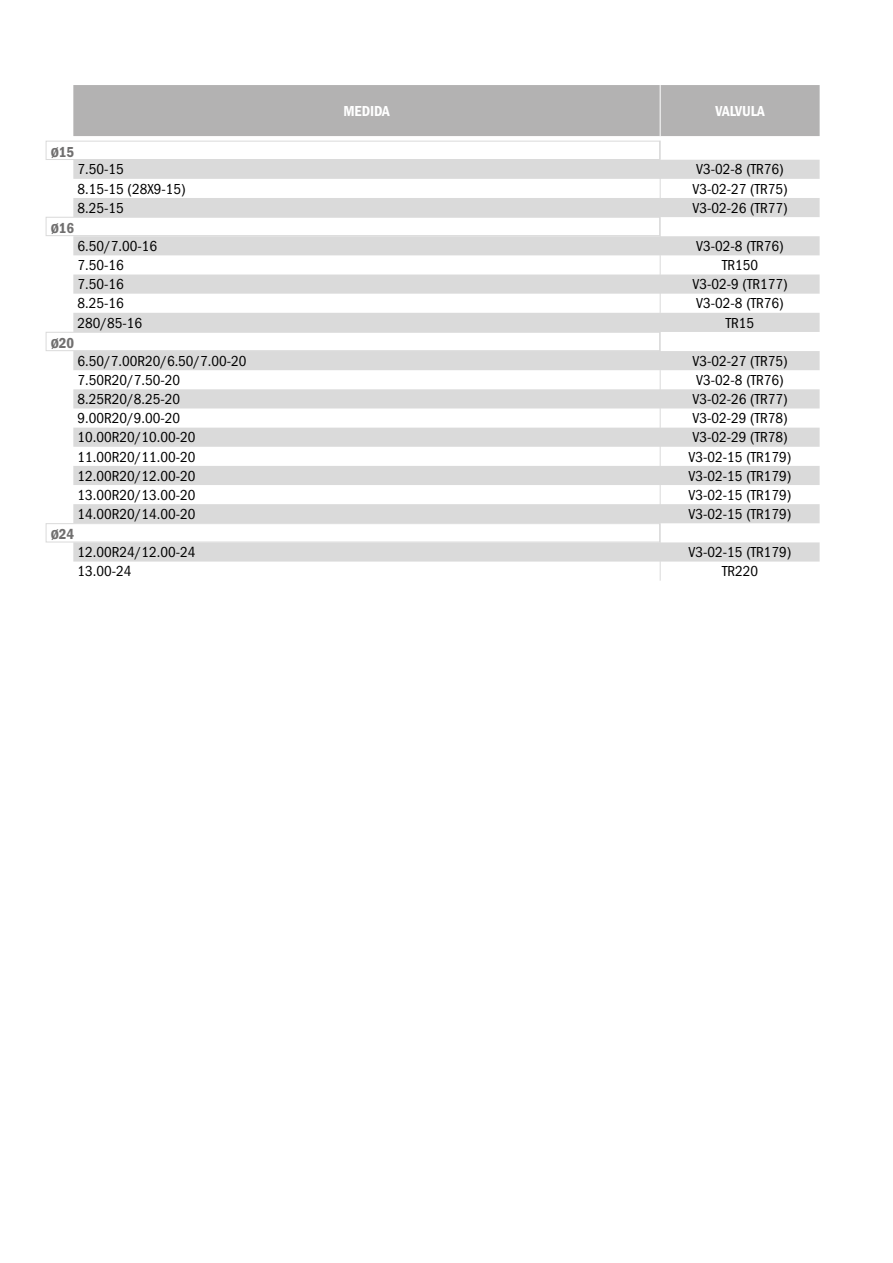
<style>
.page{position:relative;width:893px;height:1263px;background:#fff}
.page>*{position:absolute;margin:0;border:0;box-sizing:border-box;transform-origin:0 0}
.t1{font:condensed 15px "ITC Franklin Gothic Std";color:#000}
.t2{font:15px "ITC Franklin Gothic Std Dm Cd";color:#fff}
.t3{font:15px "ITC Franklin Gothic Std Dm Cd";color:#706f6f}
.s1{font-size:18px}
</style>
<div class="page">
<svg style="left:73px;top:85px;width:747px;height:496px"></svg>
<div style="left:46px;top:217px;width:614px;height:19px;background:#fff"></div>
<div style="left:46px;top:217px;width:614px;height:19px;border:1px solid #dadada"></div>
<div style="left:46px;top:332px;width:614px;height:19px;background:#fff"></div>
<div style="left:46px;top:332px;width:614px;height:19px;border:1px solid #dadada"></div>
<div style="left:46px;top:524px;width:614px;height:18px;background:#fff"></div>
<div style="left:46px;top:523px;width:614px;height:19px;border:1px solid #dadada"></div>
<div style="left:46px;top:141px;width:614px;height:18px;background:#fff"></div>
<div style="left:46px;top:141px;width:614px;height:19px;border:1px solid #dadada"></div>
<p class="t3" style="left:51px;top:143px;width:25px"><span class="s1">ø</span>15</p>
<p class="t2" style="left:343px;top:102px;width:48px">MEDIDA</p>
<p class="t2" style="left:715px;top:102px;width:51px">VALVULA</p>
<p class="t1" style="left:78px;top:161px;width:48px">7.50-15</p>
<p class="t1" style="left:696px;top:161px;width:89px">V3-02-8 (TR76)</p>
<p class="t1" style="left:78px;top:180px;width:110px">8.15-15 (28X9-15)</p>
<p class="t1" style="left:692px;top:180px;width:97px">V3-02-27 (TR75)</p>
<p class="t1" style="left:78px;top:199px;width:48px">8.25-15</p>
<p class="t1" style="left:692px;top:199px;width:97px">V3-02-26 (TR77)</p>
<p class="t1" style="left:78px;top:238px;width:81px">6.50/7.00-16</p>
<p class="t1" style="left:696px;top:238px;width:89px">V3-02-8 (TR76)</p>
<p class="t1" style="left:78px;top:257px;width:48px">7.50-16</p>
<p class="t1" style="left:722px;top:257px;width:38px">TR150</p>
<p class="t1" style="left:78px;top:276px;width:48px">7.50-16</p>
<p class="t1" style="left:692px;top:276px;width:97px">V3-02-9 (TR177)</p>
<p class="t1" style="left:78px;top:295px;width:48px">8.25-16</p>
<p class="t1" style="left:696px;top:295px;width:89px">V3-02-8 (TR76)</p>
<p class="t1" style="left:78px;top:314px;width:66px">280/85-16</p>
<p class="t1" style="left:726px;top:314px;width:30px">TR15</p>
<p class="t1" style="left:78px;top:352px;width:170px">6.50/7.00R20/6.50/7.00-20</p>
<p class="t1" style="left:692px;top:352px;width:97px">V3-02-27 (TR75)</p>
<p class="t1" style="left:78px;top:372px;width:104px">7.50R20/7.50-20</p>
<p class="t1" style="left:696px;top:372px;width:89px">V3-02-8 (TR76)</p>
<p class="t1" style="left:78px;top:391px;width:104px">8.25R20/8.25-20</p>
<p class="t1" style="left:692px;top:391px;width:97px">V3-02-26 (TR77)</p>
<p class="t1" style="left:78px;top:410px;width:104px">9.00R20/9.00-20</p>
<p class="t1" style="left:692px;top:410px;width:97px">V3-02-29 (TR78)</p>
<p class="t1" style="left:78px;top:429px;width:119px">10.00R20/10.00-20</p>
<p class="t1" style="left:692px;top:429px;width:97px">V3-02-29 (TR78)</p>
<p class="t1" style="left:78px;top:448px;width:119px">11.00R20/11.00-20</p>
<p class="t1" style="left:689px;top:448px;width:104px">V3-02-15 (TR179)</p>
<p class="t1" style="left:78px;top:467px;width:119px">12.00R20/12.00-20</p>
<p class="t1" style="left:689px;top:467px;width:104px">V3-02-15 (TR179)</p>
<p class="t1" style="left:78px;top:486px;width:119px">13.00R20/13.00-20</p>
<p class="t1" style="left:689px;top:486px;width:104px">V3-02-15 (TR179)</p>
<p class="t1" style="left:78px;top:506px;width:119px">14.00R20/14.00-20</p>
<p class="t1" style="left:689px;top:506px;width:104px">V3-02-15 (TR179)</p>
<p class="t1" style="left:78px;top:544px;width:119px">12.00R24/12.00-24</p>
<p class="t1" style="left:689px;top:544px;width:104px">V3-02-15 (TR179)</p>
<p class="t1" style="left:78px;top:563px;width:55px">13.00-24</p>
<p class="t1" style="left:722px;top:563px;width:38px">TR220</p>
<p class="t3" style="left:51px;top:219px;width:25px"><span class="s1">ø</span>16</p>
<p class="t3" style="left:51px;top:334px;width:25px"><span class="s1">ø</span>20</p>
<p class="t3" style="left:51px;top:525px;width:25px"><span class="s1">ø</span>24</p>
</div>
